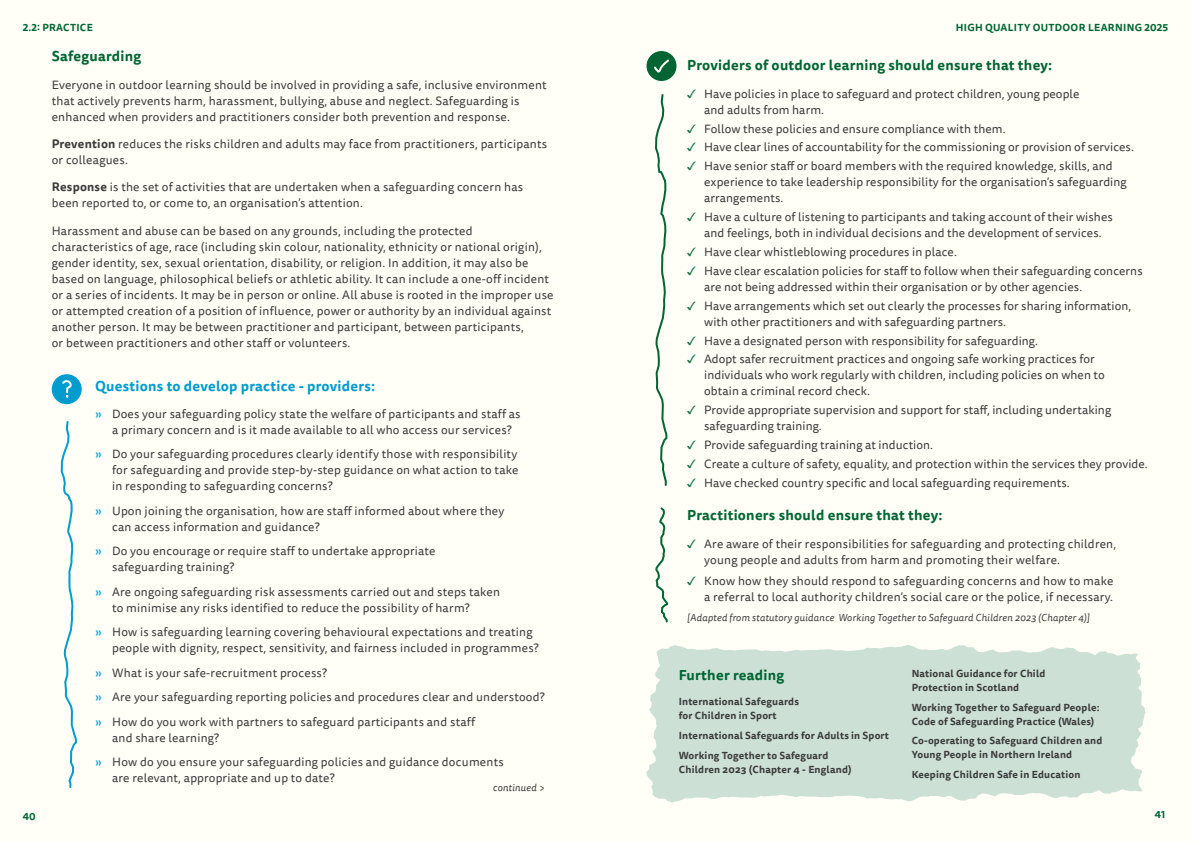
<style>
.page{position:relative;width:1191px;height:842px;background:#fffef7}
.page>*{position:absolute;margin:0;border:0;box-sizing:border-box;transform-origin:0 0}
.t1{font:700 14px "Tisa Sans Pro";letter-spacing:.02em;color:#006533}
.t2{font:700 14px "Tisa Sans Pro";letter-spacing:.02em;color:#009cce}
.t3{font:12px/16px "Tisa Sans Pro";letter-spacing:.015em;color:#3c3c3b}
.t4{font:700 10px/14px "Tisa Sans Pro";letter-spacing:.02em;color:#3c3c3b}
.t5{font:italic 10px "Tisa Sans Pro";letter-spacing:.02em;color:#3c3c3b}
.t6{font:700 10px "Tisa Sans Pro";letter-spacing:.03em;color:#006533}
.s1{font-weight:700}
.s2{font-weight:500;color:#1aa6d3}
.s3{font-family:"Arial Unicode MS";color:#1a7447}
</style>
<div class="page">
<svg style="left:646px;top:645px;width:499px;height:157px;background:#d0e2d9"></svg>
<div style="left:646px;top:51px;width:30px;height:30px;background:#006533;border-radius:50%"></div>
<svg style="left:654px;top:59px;width:15px;height:14px"></svg>
<svg style="left:60px;top:421px;width:17px;height:367px"></svg>
<div style="left:52px;top:374px;width:30px;height:30px;background:#009cce;border-radius:50%"></div>
<svg style="left:62px;top:380px;width:10px;height:18px"></svg>
<svg style="left:655px;top:94px;width:13px;height:392px"></svg>
<svg style="left:655px;top:507px;width:13px;height:116px"></svg>
<p class="t6" style="left:23px;top:20px;width:72px">2.2: PRACTICE</p>
<p class="t1" style="left:52px;top:46px;width:91px">Safeguarding</p>
<p class="t3" style="left:52px;top:77px;width:496px">Everyone in outdoor learning should be involved in providing a safe, inclusive environment that actively prevents harm, harassment, bullying, abuse and neglect. Safeguarding is enhanced when providers and practitioners consider both prevention and response.</p>
<p class="t3" style="left:52px;top:136px;width:497px"><span class="s1">Prevention</span> reduces the risks children and adults may face from practitioners, participants or colleagues.</p>
<p class="t3" style="left:52px;top:179px;width:473px"><span class="s1">Response</span> is the set of activities that are undertaken when a safeguarding concern has been reported to, or come to, an organisation’s attention.</p>
<p class="t3" style="left:52px;top:223px;width:503px">Harassment and abuse can be based on any grounds, including the protected characteristics of age, race (including skin colour, nationality, ethnicity or national origin), gender identity, sex, sexual orientation, disability, or religion. In addition, it may also be based on language, philosophical beliefs or athletic ability. It can include a one-off incident or a series of incidents. It may be in person or online. All abuse is rooted in the improper use or attempted creation of a position of influence, power or authority by an individual against another person. It may be between practitioner and participant, between participants,<br>or between practitioners and other staff or volunteers.</p>
<p class="t6" style="left:23px;top:809px;width:14px">40</p>
<p class="t2" style="left:95px;top:375px;width:282px">Questions to develop practice - providers:</p>
<p class="t3" style="left:112px;top:406px;width:410px;text-indent:-17px"><span class="s2">»</span> Does your safeguarding policy state the welfare of participants and staff as a primary concern and is it made available to all who access our services?</p>
<p class="t3" style="left:112px;top:447px;width:408px;text-align:justify;text-indent:-17px"><span class="s2">»</span> Do your safeguarding procedures clearly identify those with responsibility for safeguarding and provide step-by-step guidance on what action to take in responding to safeguarding concerns?</p>
<p class="t3" style="left:112px;top:503px;width:394px;text-indent:-17px"><span class="s2">»</span> Upon joining the organisation, how are staff informed about where they can access information and guidance?</p>
<p class="t3" style="left:112px;top:544px;width:325px;text-indent:-17px"><span class="s2">»</span> Do you encourage or require staff to undertake appropriate safeguarding training?</p>
<p class="t3" style="left:112px;top:584px;width:389px;text-indent:-17px"><span class="s2">»</span> Are ongoing safeguarding risk assessments carried out and steps taken to minimise any risks identified to reduce the possibility of harm?</p>
<p class="t3" style="left:112px;top:625px;width:428px;text-indent:-17px"><span class="s2">»</span> How is safeguarding learning covering behavioural expectations and treating people with dignity, respect, sensitivity, and fairness included in programmes?</p>
<p class="t3" style="left:95px;top:661px;width:451px;line-height:24.5px"><span class="s2">»</span> What is your safe-recruitment process?<br><span class="s2">»</span> Are your safeguarding reporting policies and procedures clear and understood? <span class="s2">»</span> How do you work with partners to safeguard participants and staff</p>
<p class="t3" style="left:95px;top:726px;width:410px;line-height:24.5px;text-indent:17px">and share learning?<br><span class="s2">»</span> How do you ensure your safeguarding policies and guidance documents</p>
<p class="t3" style="left:112px;top:771px;width:224px">are relevant, appropriate and up to date?</p>
<p class="t5" style="left:493px;top:781px;width:53px">continued &gt;</p>
<p class="t6" style="left:956px;top:20px;width:214px">HIGH QUALITY OUTDOOR LEARNING 2025</p>
<p class="t1" style="left:687px;top:55px;width:367px">Providers of outdoor learning should ensure that they:</p>
<p class="t3" style="left:704px;top:86px;width:377px;text-indent:-17px"><span class="s3">✓</span> Have policies in place to safeguard and protect children, young people and adults from harm.</p>
<p class="t3" style="left:687px;top:121px;width:320px"><span class="s3">✓</span> Follow these policies and ensure compliance with them.</p>
<p class="t3" style="left:687px;top:140px;width:448px"><span class="s3">✓</span> Have clear lines of accountability for the commissioning or provision of services.</p>
<p class="t3" style="left:704px;top:158px;width:424px;text-indent:-17px"><span class="s3">✓</span> Have senior staff or board members with the required knowledge, skills, and experience to take leadership responsibility for the organisation’s safeguarding arrangements.</p>
<p class="t3" style="left:687px;top:209px;width:427px;text-align:center"><span class="s3">✓</span> Have a culture of listening to participants and taking account of their wishes and feelings, both in individual decisions and the development of services.</p>
<p class="t3" style="left:687px;top:244px;width:271px"><span class="s3">✓</span> Have clear whistleblowing procedures in place.</p>
<p class="t3" style="left:704px;top:263px;width:440px;text-indent:-17px"><span class="s3">✓</span> Have clear escalation policies for staff to follow when their safeguarding concerns are not being addressed within their organisation or by other agencies.</p>
<p class="t3" style="left:704px;top:298px;width:428px;text-indent:-17px"><span class="s3">✓</span> Have arrangements which set out clearly the processes for sharing information, with other practitioners and with safeguarding partners.</p>
<p class="t3" style="left:687px;top:333px;width:352px"><span class="s3">✓</span> Have a designated person with responsibility for safeguarding.</p>
<p class="t3" style="left:704px;top:351px;width:402px;text-indent:-17px"><span class="s3">✓</span> Adopt safer recruitment practices and ongoing safe working practices for individuals who work regularly with children, including policies on when to obtain a criminal record check.</p>
<p class="t3" style="left:704px;top:402px;width:408px;text-indent:-17px"><span class="s3">✓</span> Provide appropriate supervision and support for staff, including undertaking safeguarding training.</p>
<p class="t3" style="left:687px;top:437px;width:247px"><span class="s3">✓</span> Provide safeguarding training at induction.</p>
<p class="t3" style="left:687px;top:456px;width:462px"><span class="s3">✓</span> Create a culture of safety, equality, and protection within the services they provide.</p>
<p class="t3" style="left:687px;top:475px;width:384px"><span class="s3">✓</span> Have checked country specific and local safeguarding requirements.</p>
<p class="t1" style="left:687px;top:505px;width:257px">Practitioners should ensure that they:</p>
<p class="t3" style="left:704px;top:536px;width:413px;text-indent:-17px"><span class="s3">✓</span> Are aware of their responsibilities for safeguarding and protecting children, young people and adults from harm and promoting their welfare.</p>
<p class="t3" style="left:687px;top:573px;width:428px;text-align:right"><span class="s3">✓</span> Know how they should respond to safeguarding concerns and how to make a referral to local authority children’s social care or the police, if necessary.</p>
<p class="t5" style="left:687px;top:611px;width:404px">[Adapted from statutory guidance Working Together to Safeguard Children 2023 (Chapter 4)]</p>
<p class="t1" style="left:679px;top:665px;width:107px">Further reading</p>
<p class="t4" style="left:679px;top:695px;width:122px">International Safeguards for Children in Sport</p>
<p class="t4" style="left:679px;top:726px;width:212px;line-height:19.7px">International Safeguards for Adults in Sport<br>Working Together to Safeguard</p>
<p class="t4" style="left:679px;top:762px;width:174px">Children 2023 (Chapter 4 - England)</p>
<p class="t4" style="left:911px;top:667px;width:135px">National Guidance for Child<br>Protection in Scotland</p>
<p class="t4" style="left:911px;top:700px;width:190px">Working Together to Safeguard People:<br>Code of Safeguarding Practice (Wales)</p>
<p class="t4" style="left:911px;top:734px;width:192px">Co-operating to Safeguard Children and<br>Young People in Northern Ireland</p>
<p class="t4" style="left:911px;top:768px;width:170px">Keeping Children Safe in Education</p>
<p class="t6" style="left:1154px;top:807px;width:12px">41</p>
</div>
